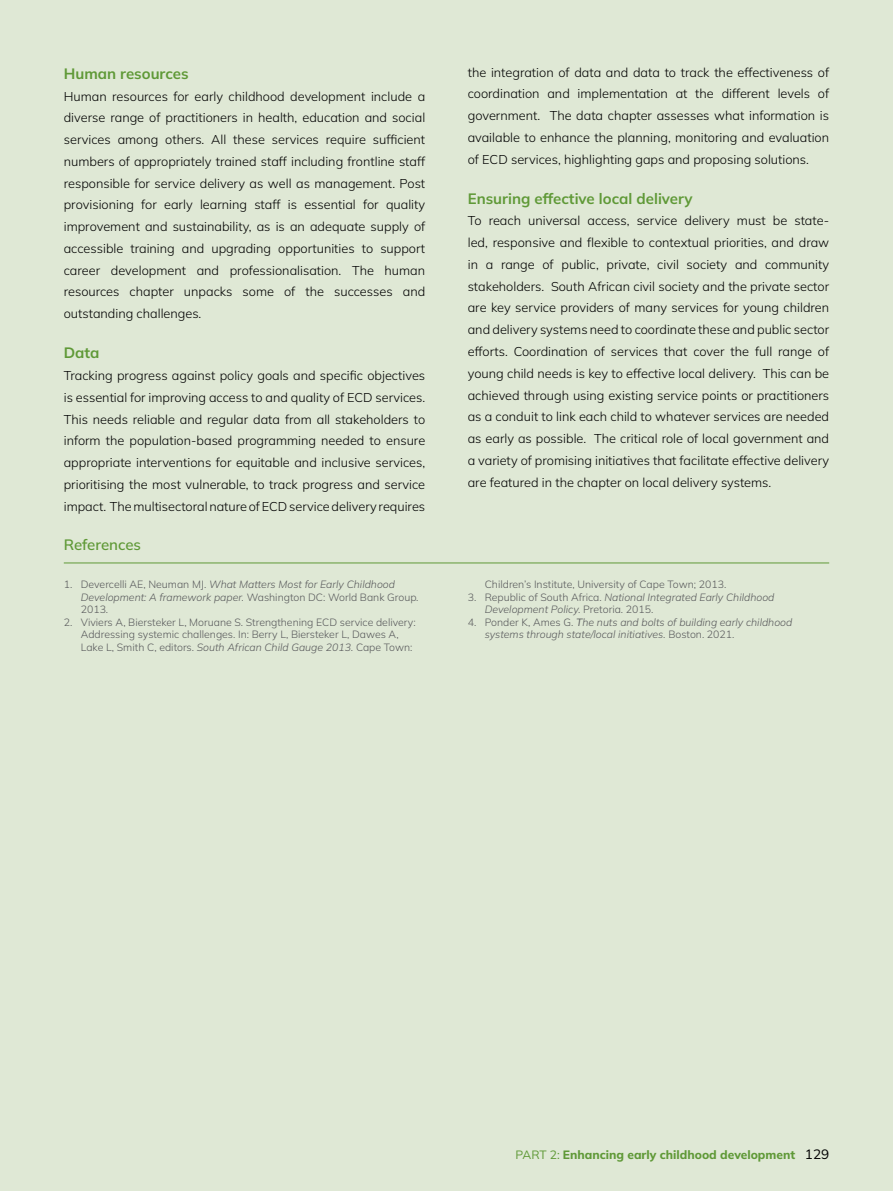
<style>
.page{position:relative;width:893px;height:1191px;background:#dfe8d5}
.page>*{position:absolute;margin:0;border:0;box-sizing:border-box;transform-origin:0 0}
.t1{font:700 15px "Mulish";color:#5f9937}
.t2{font:600 15px "Mulish";color:#5f9937}
.t3{font:300 12.75px/21.8px "Mulish";color:#000;text-align:justify}
.t4{font:800 12px "Mulish";color:#5f9937}
.t5{font:italic 300 10.5px/12.6px "Mulish";color:#58595b}
.t6{font:300 10.5px/12.6px "Mulish";color:#58595b}
.s1{font-style:normal}
.s2{font-style:italic}
.s3{font-weight:400}
.s4{font-weight:400;font-size:13.5px;color:#000}
</style>
<div class="page">
<hr style="left:64px;top:562px;width:765px;height:1px;background:#5f9937">
<p class="t1" style="left:64px;top:63px;width:126px">Human resources</p>
<p class="t3" style="left:64px;top:85px;width:363px">Human resources for early childhood development include a diverse range of practitioners in health, education and social services among others. All these services require sufficient numbers of appropriately trained staff including frontline staff responsible for service delivery as well as management. Post provisioning for early learning staff is essential for quality improvement and sustainability, as is an adequate supply of accessible training and upgrading opportunities to support career development and professionalisation. The human resources chapter unpacks some of the successes and outstanding challenges.</p>
<p class="t1" style="left:64px;top:342px;width:37px">Data</p>
<p class="t3" style="left:64px;top:364px;width:363px">Tracking progress against policy goals and specific objectives is essential for improving access to and quality of ECD services.<br>This needs reliable and regular data from all stakeholders to inform the population-based programming needed to ensure appropriate interventions for equitable and inclusive services, prioritising the most vulnerable, to track progress and service impact. The multisectoral nature of ECD service delivery requires</p>
<p class="t2" style="left:64px;top:534px;width:79px">References</p>
<p class="t5" style="left:81px;top:577px;width:339px;text-indent:-17px"><span class="s1">1. Devercelli AE, Neuman MJ.</span> What Matters Most for Early Childhood<br>Development: A framework paper. <span class="s1">Washington DC: World Bank Group.<br>2013.</span></p>
<p class="t6" style="left:81px;top:615px;width:336px;text-indent:-17px">2. Viviers A, Biersteker L, Moruane S. Strengthening ECD service delivery:<br>Addressing systemic challenges. In: Berry L, Biersteker L, Dawes A,<br>Lake L, Smith C, editors. <span class="s2">South African Child Gauge 2013.</span> Cape Town:</p>
<p class="t3" style="left:468px;top:61px;width:363px">the integration of data and data to track the effectiveness of coordination and implementation at the different levels of government. The data chapter assesses what information is available to enhance the planning, monitoring and evaluation of ECD services, highlighting gaps and proposing solutions.</p>
<p class="t1" style="left:468px;top:188px;width:226px">Ensuring effective local delivery</p>
<p class="t3" style="left:468px;top:210px;width:363px">To reach universal access, service delivery must be state&shy;led, responsive and flexible to contextual priorities, and draw in a range of public, private, civil society and community stakeholders. South African civil society and the private sector are key service providers of many services for young children and delivery systems need to coordinate these and public sector efforts. Coordination of services that cover the full range of young child needs is key to effective local delivery. This can be achieved through using existing service points or practitioners as a conduit to link each child to whatever services are needed as early as possible. The critical role of local government and a variety of promising initiatives that facilitate effective delivery are featured in the chapter on local delivery systems.</p>
<p class="t6" style="left:485px;top:577px;width:243px">Children’s Institute, University of Cape Town; 2013.</p>
<p class="t5" style="left:485px;top:590px;width:291px;text-indent:-17px"><span class="s1">3. Republic of South Africa.</span> National Integrated Early Childhood<br>Development Policy. <span class="s1">Pretoria. 2015.</span></p>
<p class="t5" style="left:485px;top:615px;width:309px;text-indent:-17px"><span class="s1">4. Ponder K, Ames G.</span> <span class="s3">T</span>he nuts and bolts of building early childhood systems through state/local initiatives. <span class="s1">Boston. 2021.</span></p>
<p class="t4" style="left:516px;top:1146px;width:315px"><span class="s3">PART 2:</span> Enhancing early childhood development <span class="s4">129</span></p>
</div>
